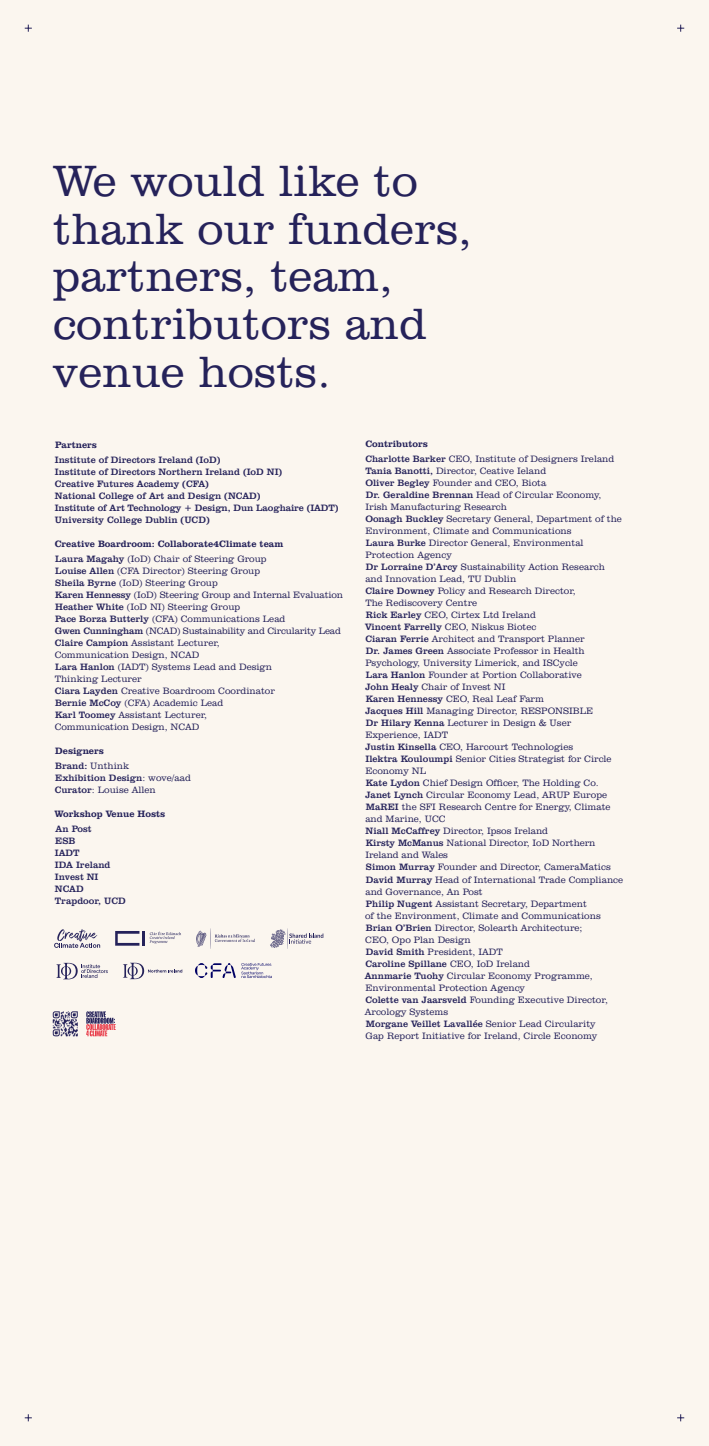
<style>
.page{position:relative;width:709px;height:1446px;background:#fbf6ef}
.page>*{position:absolute;margin:0;border:0;box-sizing:border-box;transform-origin:0 0}
.t1{font:300 45px/47.5px "Clarendon BT Pro";color:#25225a}
.t2{font:300 9.5px/12px "Clarendon BT Pro";color:#25225a}
.t3{font:9.5px/12px "Clarendon BT Pro";color:#25225a}
.t4{font:700 9.5px/15px "Clarendon BT Pro";color:#25225a}
.s1{font-weight:400}
.s2{font-weight:300}
.s3{font-weight:700}
</style>
<div class="page">
<svg style="left:52px;top:1011px;width:26px;height:25px"></svg>
<svg style="left:86px;top:1011px;width:30px;height:25px"></svg>
<svg style="left:195px;top:963px;width:77px;height:15px"></svg>
<svg style="left:54px;top:929px;width:46px;height:19px"></svg>
<svg style="left:115px;top:931px;width:66px;height:14px"></svg>
<svg style="left:196px;top:928px;width:59px;height:21px"></svg>
<svg style="left:270px;top:928px;width:53px;height:21px"></svg>
<svg style="left:56px;top:963px;width:52px;height:16px"></svg>
<svg style="left:123px;top:963px;width:59px;height:16px"></svg>
<svg style="left:25px;top:25px;width:7px;height:7px"></svg>
<svg style="left:677px;top:25px;width:7px;height:7px"></svg>
<svg style="left:677px;top:1414px;width:7px;height:7px"></svg>
<svg style="left:25px;top:1414px;width:7px;height:7px"></svg>
<h1 class="t1" style="left:53px;top:156px;width:420px">We would like to thank our funders, partners, team, contributors and venue hosts.</h1>
<p class="t4" style="left:55px;top:437px;width:43px">Partners</p>
<p class="t3" style="left:55px;top:454px;width:285px">Institute of Directors Ireland (IoD)<br>Institute of Directors Northern Ireland (IoD NI)<br>Creative Futures Academy (CFA)<br>National College of Art and Design (NCAD)<br>Institute of Art Technology + Design, Dun Laoghaire (IADT)<br>University College Dublin (UCD)</p>
<p class="t4" style="left:55px;top:536px;width:230px">Creative Boardroom: Collaborate4Climate team<br><span class="s1">Laura Magahy</span> <span class="s2">(IoD) Chair of Steering Group</span></p>
<p class="t2" style="left:55px;top:565px;width:290px"><span class="s1">Louise Allen</span> (CFA Director) Steering Group<br><span class="s1">Sheila Byrne</span> (IoD) Steering Group<br><span class="s1">Karen Hennessy</span> (IoD) Steering Group and Internal Evaluation <span class="s1">Heather White</span> (IoD NI) Steering Group<br><span class="s1">Pace Borza Butterly</span> (CFA) Communications Lead<br><span class="s1">Gwen Cunningham</span> (NCAD) Sustainability and Circularity Lead <span class="s1">Claire Campion</span> Assistant Lecturer,<br>Communication Design, NCAD<br><span class="s1">Lara Hanlon</span> (IADT) Systems Lead and Design<br>Thinking Lecturer<br><span class="s1">Ciara Layden</span> Creative Boardroom Coordinator<br><span class="s1">Bernie McCoy</span> (CFA) Academic Lead<br><span class="s1">Karl Toomey</span> Assistant Lecturer,<br>Communication Design, NCAD</p>
<p class="t4" style="left:55px;top:743px;width:76px">Designers<br><span class="s1">Brand:</span> <span class="s2">Unthink</span></p>
<p class="t3" style="left:55px;top:772px;width:138px">Exhibition Design<span class="s2">: wove/aad<br></span>Curator<span class="s2">: Louise Allen</span></p>
<p class="t4" style="left:55px;top:806px;width:112px">Workshop Venue Hosts</p>
<p class="t3" style="left:55px;top:823px;width:72px">An Post<br>ESB<br>IADT<br>IDA Ireland<br>Invest NI<br>NCAD<br>Trapdoor, UCD</p>
<p class="t2" style="left:365px;top:436px;width:250px;line-height:15px"><span class="s3">Contributors<br></span><span class="s1">Charlotte Barker</span> CEO, Institute of Designers Ireland</p>
<p class="t2" style="left:365px;top:465px;width:260px"><span class="s1">Tania Banotti,</span> Director, Ceative Ieland<br><span class="s1">Oliver Begley</span> Founder and CEO, Biota<br><span class="s1">Dr. Geraldine Brennan</span> Head of Circular Economy, Irish Manufacturing Research<br><span class="s1">Oonagh Buckley</span> Secretary General, Department of the Environment, Climate and Communications<br><span class="s1">Laura Burke</span> Director General, Environmental Protection Agency<br><span class="s1">Dr Lorraine D’Arcy</span> Sustainability Action Research and Innovation Lead, TU Dublin<br><span class="s1">Claire Downey</span> Policy and Research Director,<br>The Rediscovery Centre<br><span class="s1">Rick Earley</span> CEO, Cirtex Ltd Ireland<br><span class="s1">Vincent Farrelly</span> CEO, Niskus Biotec<br><span class="s1">Ciaran Ferrie</span> Architect and Transport Planner<br><span class="s1">Dr. James Green</span> Associate Professor in Health Psychology, University Limerick, and ISCycle<br><span class="s1">Lara Hanlon</span> Founder at Portion Collaborative<br><span class="s1">John Healy</span> Chair of Invest NI<br><span class="s1">Karen Hennessy</span> CEO, Real Leaf Farm<br><span class="s1">Jacques Hill</span> Managing Director, RESPONSIBLE<br><span class="s1">Dr Hilary Kenna</span> Lecturer in Design &amp; User Experience, IADT<br><span class="s1">Justin Kinsella</span> CEO, Harcourt Technologies<br><span class="s1">Ilektra Kouloumpi</span> Senior Cities Strategist for Circle Economy NL<br><span class="s1">Kate Lydon</span> Chief Design Officer, The Holding Co.<br><span class="s1">Janet Lynch</span> Circular Economy Lead, ARUP Europe <span class="s1">MaREI</span> the SFI Research Centre for Energy, Climate and Marine, UCC<br><span class="s1">Niall McCaffrey</span> Director, Ipsos Ireland<br><span class="s1">Kirsty McManus</span> National Director, IoD Northern Ireland and Wales<br><span class="s1">Simon Murray</span> Founder and Director, CameraMatics <span class="s1">David Murray</span> Head of International Trade Compliance and Governance, An Post<br><span class="s1">Philip Nugent</span> Assistant Secretary, Department<br>of the Environment, Climate and Communications <span class="s1">Brian O’Brien</span> Director, Solearth Architecture;<br>CEO, Opo Plan Design<br><span class="s1">David Smith</span> President, IADT<br><span class="s1">Caroline Spillane</span> CEO, IoD Ireland<br><span class="s1">Annmarie Tuohy</span> Circular Economy Programme, Environmental Protection Agency<br><span class="s1">Colette van Jaarsveld</span> Founding Executive Director, Arcology Systems<br><span class="s1">Morgane Veillet Lavallée</span> Senior Lead Circularity<br>Gap Report Initiative for Ireland, Circle Economy</p>
</div>
